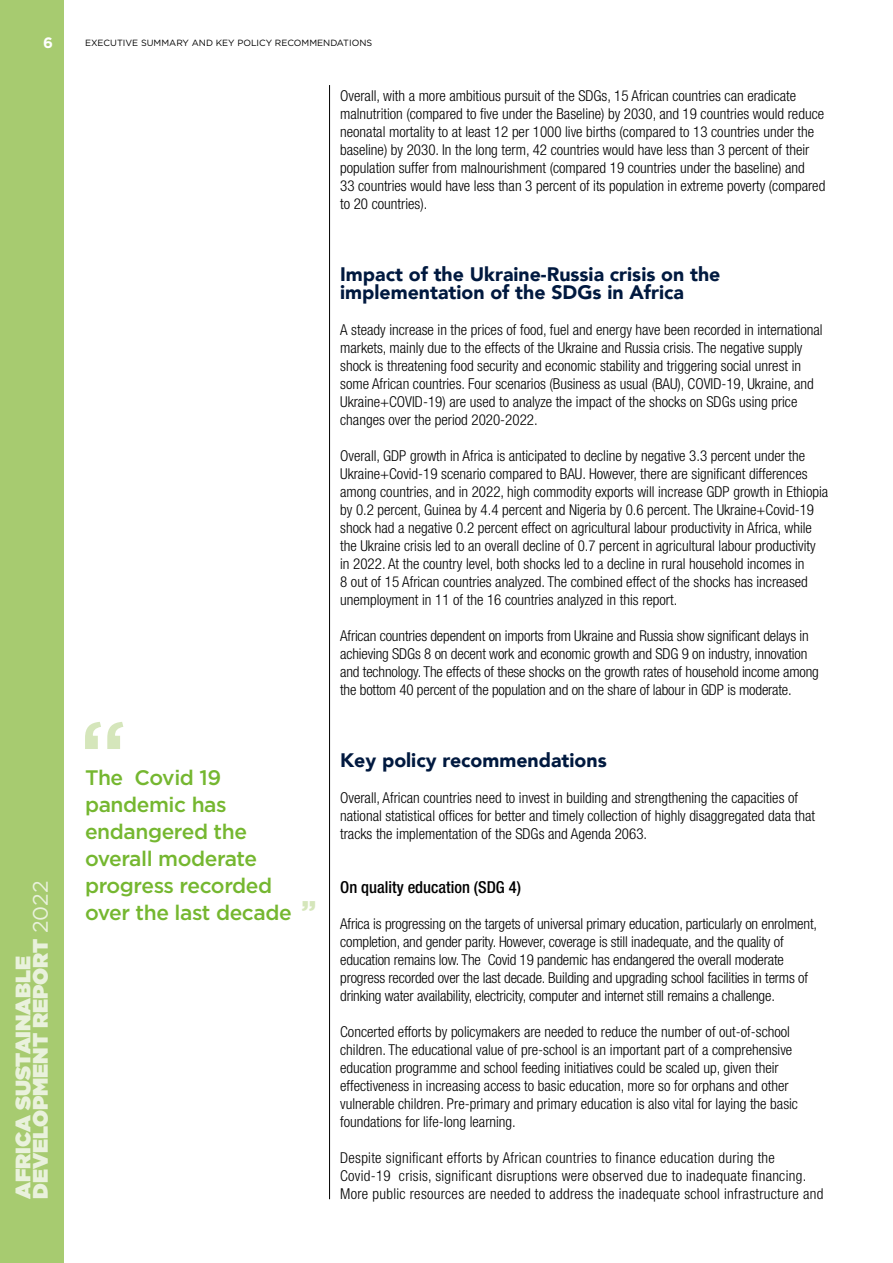
<style>
.page{position:relative;width:893px;height:1263px;background:#fff}
.page>*{position:absolute;margin:0;border:0;box-sizing:border-box;transform-origin:0 0}
.Callouts{font:500 21px/27px "Gotham";letter-spacing:-.02em;color:#75b730}
.t1{font:900 21px/17.2px "Gotham";color:#f1f6e9}
.Pre_-_H1{font:900 19.5px/18px "Avenir";color:#00193f}
.Pre_-_H2{font:500 condensed 16.5px "Helvetica Neue LT Std";color:#000}
.t2{font:300 condensed 15px/18px "Helvetica Neue LT Std";color:#000}
.t3{font:300 condensed 15px/18px "Helvetica Neue LT Std";letter-spacing:.02em;color:#000}
.t4{font:700 15px "Gotham";color:#fff}
.t5{font:9px "Gotham";color:#000}
.s1{font-weight:400}
.s2{font-weight:900;font-size:27px;color:#d5e6bb}
</style>
<div class="page">
<hr style="left:329px;top:85px;width:1px;height:1114px;background:#000">
<div style="left:0;top:0;width:64px;height:1263px;background:#a7cb70"></div>
<svg style="left:85px;top:722px;width:38px;height:27px"></svg>
<p class="t4" style="left:43px;top:33px;width:11px">6</p>
<h1 class="t1" style="left:14px;top:1199px;width:320px;rotate:-90deg">AFRICA SUSTAINABLE<br>DEVELOPMENT REPORT <span class="s1">2022</span></h1>
<p class="t5" style="left:85px;top:37px;width:288px">EXECUTIVE SUMMARY AND KEY POLICY RECOMMENDATIONS</p>
<p class="t2" style="left:340px;top:86px;width:487px">Overall, with a more ambitious pursuit of the SDGs, 15 African countries can eradicate malnutrition (compared to five under the Baseline) by 2030, and 19 countries would reduce neonatal mortality to at least 12 per 1000 live births (compared to 13 countries under the baseline) by 2030. In the long term, 42 countries would have less than 3 percent of their population suffer from malnourishment (compared 19 countries under the baseline) and<br>33 countries would have less than 3 percent of its population in extreme poverty (compared to 20 countries).</p>
<p class="Callouts" style="left:85px;top:764px;width:233px">The Covid 19 pandemic has endangered the overall moderate progress recorded over the last decade <span class="s2">”</span></p>
<p class="Pre_-_H1" style="left:340px;top:265px;width:382px">Impact of the Ukraine-Russia crisis on the implementation of the SDGs in Africa</p>
<p class="t2" style="left:340px;top:320px;width:484px">A steady increase in the prices of food, fuel and energy have been recorded in international markets, mainly due to the effects of the Ukraine and Russia crisis. The negative supply shock is threatening food security and economic stability and triggering social unrest in some African countries. Four scenarios (Business as usual (BAU), COVID-19, Ukraine, and Ukraine+COVID-19) are used to analyze the impact of the shocks on SDGs using price changes over the period 2020-2022.</p>
<p class="t2" style="left:340px;top:446px;width:490px">Overall, GDP growth in Africa is anticipated to decline by negative 3.3 percent under the Ukraine+Covid-19 scenario compared to BAU. However, there are significant differences among countries, and in 2022, high commodity exports will increase GDP growth in Ethiopia by 0.2 percent, Guinea by 4.4 percent and Nigeria by 0.6 percent. The Ukraine+Covid-19 shock had a negative 0.2 percent effect on agricultural labour productivity in Africa, while the Ukraine crisis led to an overall decline of 0.7 percent in agricultural labour productivity in 2022. At the country level, both shocks led to a decline in rural household incomes in<br>8 out of 15 African countries analyzed. The combined effect of the shocks has increased unemployment in 11 of the 16 countries analyzed in this report.</p>
<p class="t2" style="left:340px;top:626px;width:480px">African countries dependent on imports from Ukraine and Russia show significant delays in achieving SDGs 8 on decent work and economic growth and SDG 9 on industry, innovation and technology. The effects of these shocks on the growth rates of household income among the bottom 40 percent of the population and on the share of labour in GDP is moderate.</p>
<p class="Pre_-_H1" style="left:340px;top:751px;width:268px">Key policy recommendations</p>
<p class="t2" style="left:340px;top:788px;width:476px">Overall, African countries need to invest in building and strengthening the capacities of national statistical offices for better and timely collection of highly disaggregated data that tracks the implementation of the SDGs and Agenda 2063.</p>
<p class="Pre_-_H2" style="left:340px;top:877px;width:182px">On quality education (SDG 4)</p>
<p class="t2" style="left:340px;top:914px;width:478px">Africa is progressing on the targets of universal primary education, particularly on enrolment, completion, and gender parity. However, coverage is still inadequate, and the quality of education remains low. The Covid 19 pandemic has endangered the overall moderate progress recorded over the last decade. Building and upgrading school facilities in terms of drinking water availability, electricity, computer and internet still remains a challenge.</p>
<p class="t2" style="left:340px;top:1022px;width:459px">Concerted efforts by policymakers are needed to reduce the number of out-of-school children. The educational value of pre-school is an important part of a comprehensive education programme and school feeding initiatives could be scaled up, given their effectiveness in increasing access to basic education, more so for orphans and other vulnerable children. Pre-primary and primary education is also vital for laying the basic foundations for life-long learning.</p>
<p class="t3" style="left:340px;top:1148px;width:485px">Despite significant efforts by African countries to finance education during the<br>Covid-19 crisis, significant disruptions were observed due to inadequate financing.<br>More public resources are needed to address the inadequate school infrastructure and</p>
</div>
